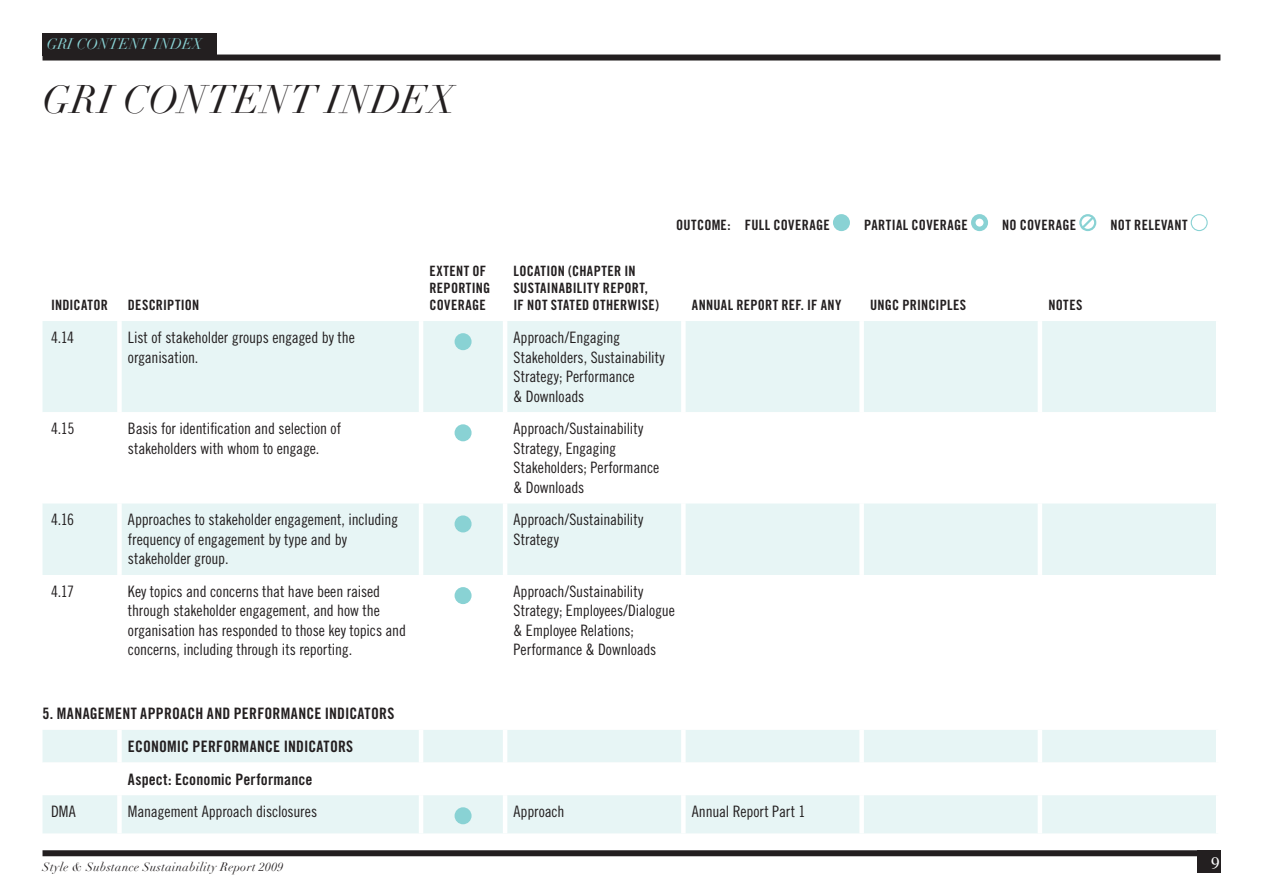
<style>
.page{position:relative;width:1263px;height:893px;background:#fff}
.page>*{position:absolute;margin:0;border:0;box-sizing:border-box;transform-origin:0 0}
.t1{font:italic 39px "Didot";letter-spacing:.015em;color:#231f20}
.t2{font:17.25px "Times";color:#fff}
.t3{font:15.75px/19.5px "Trade Gothic LT Std Cn 18";letter-spacing:-.005em;color:#231f20}
.t4{font:15.75px/32.7px "Trade Gothic LT Std Bd Cn 20";letter-spacing:.01em;color:#231f20}
.t5{font:italic 15px "Didot";color:#89d2d4}
.t6{font:14.25px/17.1px "Trade Gothic LT Std Bd Cn 20";letter-spacing:.025em;color:#231f20}
.t7{font:italic 12px "Didot";letter-spacing:.03em;color:#231f20}
</style>
<div class="page">
<div style="left:833px;top:214px;width:17px;height:17px;background:#89d2d4;border-radius:50%"></div>
<div style="left:971px;top:214px;width:17px;height:17px;border:4px solid #89d2d4;border-radius:50%"></div>
<svg style="left:1079px;top:214px;width:17px;height:18px"></svg>
<div style="left:1191px;top:214px;width:17px;height:17px;border:1px solid #89d2d4;border-radius:50%"></div>
<div style="left:43px;top:850px;width:1177px;height:6px;background:#231f20"></div>
<div style="left:1197px;top:850px;width:23px;height:23px;background:#231f20"></div>
<div style="left:43px;top:55px;width:1177px;height:6px;background:#231f20"></div>
<div style="left:43px;top:33px;width:174px;height:23px;background:#231f20"></div>
<div style="left:43px;top:321px;width:1173px;height:512px;background:#e7f5f5"></div>
<svg style="left:43px;top:412px;width:1173px;height:383px"></svg>
<div style="left:117px;top:321px;width:5px;height:91px;background:#fff"></div>
<hr style="left:419px;top:321px;width:4px;height:91px;background:#fff">
<hr style="left:503px;top:321px;width:4px;height:91px;background:#fff">
<div style="left:681px;top:321px;width:5px;height:91px;background:#fff"></div>
<div style="left:859px;top:321px;width:5px;height:91px;background:#fff"></div>
<hr style="left:1038px;top:321px;width:4px;height:91px;background:#fff">
<div style="left:117px;top:412px;width:5px;height:91px;background:#fff"></div>
<hr style="left:419px;top:412px;width:4px;height:91px;background:#fff">
<hr style="left:503px;top:412px;width:4px;height:91px;background:#fff">
<div style="left:681px;top:412px;width:5px;height:91px;background:#fff"></div>
<div style="left:859px;top:412px;width:5px;height:91px;background:#fff"></div>
<hr style="left:1038px;top:412px;width:4px;height:91px;background:#fff">
<div style="left:117px;top:503px;width:5px;height:72px;background:#fff"></div>
<hr style="left:419px;top:503px;width:4px;height:72px;background:#fff">
<hr style="left:503px;top:503px;width:4px;height:72px;background:#fff">
<div style="left:681px;top:503px;width:5px;height:72px;background:#fff"></div>
<div style="left:859px;top:503px;width:5px;height:72px;background:#fff"></div>
<hr style="left:1038px;top:503px;width:4px;height:72px;background:#fff">
<div style="left:117px;top:575px;width:5px;height:91px;background:#fff"></div>
<hr style="left:419px;top:575px;width:4px;height:91px;background:#fff">
<hr style="left:503px;top:575px;width:4px;height:91px;background:#fff">
<div style="left:681px;top:575px;width:5px;height:91px;background:#fff"></div>
<div style="left:859px;top:575px;width:5px;height:91px;background:#fff"></div>
<hr style="left:1038px;top:575px;width:4px;height:91px;background:#fff">
<div style="left:117px;top:730px;width:5px;height:32px;background:#fff"></div>
<hr style="left:419px;top:730px;width:4px;height:32px;background:#fff">
<hr style="left:503px;top:730px;width:4px;height:32px;background:#fff">
<div style="left:681px;top:730px;width:5px;height:32px;background:#fff"></div>
<div style="left:859px;top:730px;width:5px;height:32px;background:#fff"></div>
<hr style="left:1038px;top:730px;width:4px;height:32px;background:#fff">
<div style="left:117px;top:762px;width:5px;height:33px;background:#fff"></div>
<hr style="left:419px;top:762px;width:4px;height:33px;background:#fff">
<hr style="left:503px;top:762px;width:4px;height:33px;background:#fff">
<div style="left:681px;top:762px;width:5px;height:33px;background:#fff"></div>
<div style="left:859px;top:762px;width:5px;height:33px;background:#fff"></div>
<hr style="left:1038px;top:762px;width:4px;height:33px;background:#fff">
<div style="left:117px;top:795px;width:5px;height:38px;background:#fff"></div>
<hr style="left:419px;top:795px;width:4px;height:38px;background:#fff">
<hr style="left:503px;top:795px;width:4px;height:38px;background:#fff">
<div style="left:681px;top:795px;width:5px;height:38px;background:#fff"></div>
<div style="left:859px;top:795px;width:5px;height:38px;background:#fff"></div>
<hr style="left:1038px;top:795px;width:4px;height:38px;background:#fff">
<div style="left:455px;top:333px;width:17px;height:17px;background:#89d2d4;border-radius:50%"></div>
<div style="left:455px;top:424px;width:17px;height:17px;background:#89d2d4;border-radius:50%"></div>
<div style="left:455px;top:515px;width:17px;height:17px;background:#89d2d4;border-radius:50%"></div>
<div style="left:455px;top:587px;width:17px;height:17px;background:#89d2d4;border-radius:50%"></div>
<div style="left:455px;top:807px;width:17px;height:17px;background:#89d2d4;border-radius:50%"></div>
<p class="t5" style="left:47px;top:34px;width:157px">GRI CONTENT INDEX</p>
<h1 class="t1" style="left:43px;top:76px;width:414px">GRI CONTENT INDEX</h1>
<p class="t6" style="left:51px;top:297px;width:58px">INDICATOR</p>
<p class="t6" style="left:128px;top:297px;width:73px">DESCRIPTION</p>
<p class="t6" style="left:429px;top:262px;width:62px">EXTENT OF<br>REPORTING<br>COVERAGE</p>
<p class="t6" style="left:514px;top:262px;width:147px">LOCATION (CHAPTER IN<br>SUSTAINABILITY REPORT,<br>IF NOT STATED OTHERWISE)</p>
<p class="t6" style="left:676px;top:216px;width:155px">OUTCOME: FULL COVERAGE</p>
<p class="t6" style="left:864px;top:216px;width:105px">PARTIAL COVERAGE</p>
<p class="t6" style="left:1002px;top:216px;width:75px">NO COVERAGE</p>
<p class="t6" style="left:1110px;top:216px;width:78px">NOT RELEVANT</p>
<p class="t6" style="left:692px;top:297px;width:151px">ANNUAL REPORT REF. IF ANY</p>
<p class="t6" style="left:870px;top:297px;width:98px">UNGC PRINCIPLES</p>
<p class="t6" style="left:1048px;top:297px;width:36px">NOTES</p>
<p class="t3" style="left:51px;top:327px;width:25px">4.14</p>
<p class="t3" style="left:128px;top:327px;width:228px">List of stakeholder groups engaged by the organisation.</p>
<p class="t3" style="left:514px;top:327px;width:153px">Approach/Engaging<br>Stakeholders, Sustainability<br>Strategy; Performance<br>&amp; Downloads</p>
<p class="t3" style="left:51px;top:419px;width:25px">4.15</p>
<p class="t3" style="left:128px;top:419px;width:215px">Basis for identification and selection of stakeholders with whom to engage.</p>
<p class="t3" style="left:514px;top:419px;width:147px">Approach/Sustainability<br>Strategy, Engaging<br>Stakeholders; Performance &amp; Downloads</p>
<p class="t3" style="left:51px;top:510px;width:25px">4.16</p>
<p class="t3" style="left:128px;top:510px;width:272px">Approaches to stakeholder engagement, including frequency of engagement by type and by stakeholder group.</p>
<p class="t3" style="left:514px;top:510px;width:131px">Approach/Sustainability<br>Strategy</p>
<p class="t3" style="left:51px;top:581px;width:25px">4.17</p>
<p class="t3" style="left:128px;top:581px;width:280px">Key topics and concerns that have been raised through stakeholder engagement, and how the organisation has responded to those key topics and concerns, including through its reporting.</p>
<p class="t3" style="left:514px;top:581px;width:163px">Approach/Sustainability<br>Strategy; Employees/Dialogue &amp; Employee Relations;<br>Performance &amp; Downloads</p>
<p class="t4" style="left:128px;top:697px;width:268px;text-indent:-85px">5. MANAGEMENT APPROACH AND PERFORMANCE INDICATORS<br>ECONOMIC PERFORMANCE INDICATORS<br>Aspect: Economic Performance</p>
<p class="t3" style="left:51px;top:802px;width:26px">DMA</p>
<p class="t3" style="left:128px;top:802px;width:191px">Management Approach disclosures</p>
<p class="t3" style="left:514px;top:802px;width:52px">Approach</p>
<p class="t3" style="left:692px;top:802px;width:115px">Annual Report Part 1</p>
<p class="t7" style="left:43px;top:859px;width:242px">Style &amp; Substance Sustainability Report 2009</p>
<p class="t2" style="left:1211px;top:847px;width:10px">9</p>
</div>
